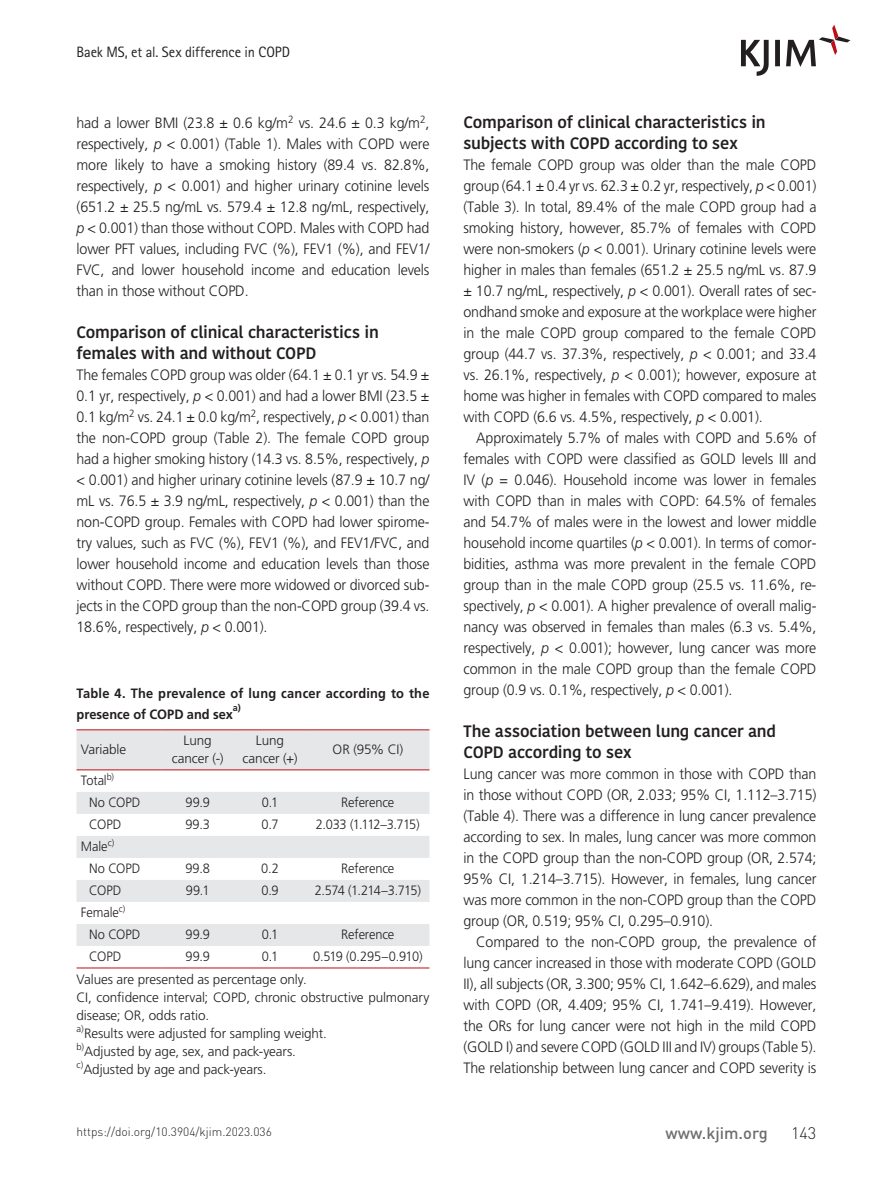
<style>
.page{position:relative;width:893px;height:1191px;background:#fff}
.page>*{position:absolute;margin:0;border:0;box-sizing:border-box;transform-origin:0 0}
.t1{font:600 16.5px/21px "Kohinoor Bangla";letter-spacing:-.01em;color:#231f20}
.t2{font:500 16.5px "DIN Pro";color:#6c6d70}
.t3{font:300 16.5px "DIN Pro";color:#231f20}
.t4{font:300 15px/21px "Frutiger LT Std";letter-spacing:-.01em;color:#231f20;text-align:justify;scale:.95 1}
.t5{font:15px "Rotis Sans Serif Std";letter-spacing:-.005em;color:#231f20;scale:.96 1}
.t6{font:300 13.5px/18px "Frutiger LT Std";letter-spacing:-.005em;color:#231f20;text-align:center}
.t7{font:300 13.5px/22px "Frutiger LT Std";letter-spacing:-.005em;color:#231f20;scale:.95 1}
.t8{font:700 13.5px/21px "Frutiger LT Std";letter-spacing:.015em;color:#231f20;scale:.95 1}
.t9{font:300 13.5px "Frutiger LT Std";letter-spacing:-.06em;color:#231f20;scale:.95 1}
.t10{font:300 13.5px "Frutiger LT Std";letter-spacing:-.045em;color:#231f20;scale:.95 1}
.t11{font:300 12px "DIN Pro";color:#231f20}
.t12{font:700 9.45px "Frutiger LT Std";color:#231f20;scale:.95 1}
.s1{font-style:italic}
</style>
<div class="page">
<svg style="left:741px;top:25px;width:109px;height:51px"></svg>
<svg style="left:77px;top:730px;width:352px;height:216px;fill:#e6e7e9"></svg>
<hr style="left:77px;top:729px;width:85px;height:1px;background:#bb1018">
<hr style="left:162px;top:729px;width:72px;height:1px;background:#bb1018">
<hr style="left:234px;top:729px;width:72px;height:1px;background:#bb1018">
<hr style="left:306px;top:729px;width:123px;height:1px;background:#bb1018">
<hr style="left:77px;top:769px;width:85px;height:1px;background:#bb1018">
<hr style="left:162px;top:769px;width:72px;height:1px;background:#bb1018">
<hr style="left:234px;top:769px;width:72px;height:1px;background:#bb1018">
<hr style="left:306px;top:769px;width:123px;height:1px;background:#bb1018">
<hr style="left:77px;top:967px;width:85px;height:1px;background:#bb1018">
<hr style="left:162px;top:967px;width:72px;height:1px;background:#bb1018">
<hr style="left:234px;top:967px;width:72px;height:1px;background:#bb1018">
<hr style="left:306px;top:967px;width:123px;height:1px;background:#bb1018">
<p class="t5" style="left:77px;top:43px;width:224px">Baek MS, et al. Sex difference in COPD</p>
<p class="t4" style="left:77px;top:112px;width:373px">had a lower BMI (23.8 ± 0.6 kg/m<sup>2</sup> vs. 24.6 ± 0.3 kg/m<sup>2</sup>, respectively, <span class="s1">p</span> &lt; 0.001) (Table 1). Males with COPD were more likely to have a smoking history (89.4 vs. 82.8%, respectively, <span class="s1">p</span> &lt; 0.001) and higher urinary cotinine levels (651.2 ± 25.5 ng/mL vs. 579.4 ± 12.8 ng/mL, respectively, <span class="s1">p</span> &lt; 0.001) than those without COPD. Males with COPD had lower PFT values, including FVC (%), FEV1 (%), and FEV1/ FVC, and lower household income and education levels than in those without COPD.</p>
<p class="t1" style="left:77px;top:321px;width:304px">Comparison of clinical characteristics in females with and without COPD</p>
<p class="t4" style="left:77px;top:364px;width:373px">The females COPD group was older (64.1 ± 0.1 yr vs. 54.9 ± 0.1 yr, respectively, <span class="s1">p</span> &lt; 0.001) and had a lower BMI (23.5 ± 0.1 kg/m<sup>2</sup> vs. 24.1 ± 0.0 kg/m<sup>2</sup>, respectively, <span class="s1">p</span> &lt; 0.001) than the non-COPD group (Table 2). The female COPD group had a higher smoking history (14.3 vs. 8.5%, respectively, <span class="s1">p </span>&lt; 0.001) and higher urinary cotinine levels (87.9 ± 10.7 ng/ mL vs. 76.5 ± 3.9 ng/mL, respectively, <span class="s1">p</span> &lt; 0.001) than the non-COPD group. Females with COPD had lower spirome&shy;try values, such as FVC (%), FEV1 (%), and FEV1/FVC, and lower household income and education levels than those without COPD. There were more widowed or divorced sub&shy;jects in the COPD group than the non-COPD group (39.4 vs.<br>18.6%, respectively, <span class="s1">p</span> &lt; 0.001).</p>
<p class="t8" style="left:77px;top:682px;width:373px">Table 4. The prevalence of lung cancer according to the presence of COPD and sex</p>
<p class="t12" style="left:233px;top:702px;width:10px">a)</p>
<p class="t6" style="left:81px;top:741px;width:47px">Variable</p>
<p class="t6" style="left:172px;top:732px;width:53px">Lung cancer (-)</p>
<p class="t6" style="left:243px;top:732px;width:56px">Lung cancer (+)</p>
<p class="t6" style="left:333px;top:741px;width:72px">OR (95% CI)</p>
<p class="t7" style="left:89px;top:770px;width:55px;text-indent:-9px">Total<sup>b)<br></sup>No COPD</p>
<p class="t7" style="left:186px;top:792px;width:27px">99.9</p>
<p class="t7" style="left:262px;top:792px;width:19px">0.1</p>
<p class="t7" style="left:341px;top:792px;width:57px">Reference</p>
<p class="t7" style="left:89px;top:814px;width:35px">COPD</p>
<p class="t7" style="left:185px;top:814px;width:27px">99.3</p>
<p class="t7" style="left:261px;top:814px;width:19px">0.7</p>
<p class="t9" style="left:316px;top:817px;width:111px">2.033 (1.112–3.715)</p>
<p class="t7" style="left:89px;top:836px;width:55px;text-indent:-8px">Male<sup>c)<br></sup>No COPD</p>
<p class="t7" style="left:185px;top:858px;width:27px">99.8</p>
<p class="t7" style="left:261px;top:858px;width:20px">0.2</p>
<p class="t7" style="left:341px;top:858px;width:57px">Reference</p>
<p class="t7" style="left:89px;top:880px;width:35px">COPD</p>
<p class="t7" style="left:186px;top:880px;width:26px">99.1</p>
<p class="t7" style="left:261px;top:880px;width:20px">0.9</p>
<p class="t9" style="left:315px;top:883px;width:113px">2.574 (1.214–3.715)</p>
<p class="t7" style="left:89px;top:902px;width:55px;text-indent:-9px">Female<sup>c)<br></sup>No COPD</p>
<p class="t7" style="left:186px;top:924px;width:27px">99.9</p>
<p class="t7" style="left:262px;top:924px;width:19px">0.1</p>
<p class="t7" style="left:341px;top:924px;width:57px">Reference</p>
<p class="t7" style="left:89px;top:946px;width:35px">COPD</p>
<p class="t7" style="left:186px;top:946px;width:27px">99.9</p>
<p class="t7" style="left:262px;top:946px;width:19px">0.1</p>
<p class="t10" style="left:313px;top:949px;width:117px">0.519 (0.295–0.910)</p>
<p class="t6" style="left:77px;top:970px;width:354px;text-align:left">Values are presented as percentage only.<br>CI, confidence interval; COPD, chronic obstructive pulmonary disease; OR, odds ratio.<br><sup>a)</sup>Results were adjusted for sampling weight.<br><sup>b)</sup>Adjusted by age, sex, and pack-years.<br><sup>c)</sup>Adjusted by age and pack-years.</p>
<p class="t1" style="left:463px;top:111px;width:304px">Comparison of clinical characteristics in subjects with COPD according to sex</p>
<p class="t4" style="left:463px;top:154px;width:373px">The female COPD group was older than the male COPD group (64.1 ± 0.4 yr vs. 62.3 ± 0.2 yr, respectively, <span class="s1">p</span> &lt; 0.001) (Table 3). In total, 89.4% of the male COPD group had a smoking history, however, 85.7% of females with COPD were non-smokers (<span class="s1">p</span> &lt; 0.001). Urinary cotinine levels were higher in males than females (651.2 ± 25.5 ng/mL vs. 87.9 ± 10.7 ng/mL, respectively, <span class="s1">p</span> &lt; 0.001). Overall rates of sec&shy;ondhand smoke and exposure at the workplace were higher in the male COPD group compared to the female COPD group (44.7 vs. 37.3%, respectively, <span class="s1">p</span> &lt; 0.001; and 33.4 vs. 26.1%, respectively, <span class="s1">p</span> &lt; 0.001); however, exposure at home was higher in females with COPD compared to males with COPD (6.6 vs. 4.5%, respectively, <span class="s1">p</span> &lt; 0.001).</p>
<p class="t4" style="left:463px;top:427px;width:373px;text-indent:13px">Approximately 5.7% of males with COPD and 5.6% of females with COPD were classified as GOLD levels III and IV (<span class="s1">p</span> = 0.046). Household income was lower in females with COPD than in males with COPD: 64.5% of females and 54.7% of males were in the lowest and lower middle household income quartiles (<span class="s1">p</span> &lt; 0.001). In terms of comor&shy;bidities, asthma was more prevalent in the female COPD group than in the male COPD group (25.5 vs. 11.6%, re&shy;spectively, <span class="s1">p</span> &lt; 0.001). A higher prevalence of overall malig&shy;nancy was observed in females than males (6.3 vs. 5.4%, respectively, <span class="s1">p</span> &lt; 0.001); however, lung cancer was more common in the male COPD group than the female COPD group (0.9 vs. 0.1%, respectively, <span class="s1">p</span> &lt; 0.001).</p>
<p class="t1" style="left:463px;top:720px;width:314px">The association between lung cancer and<br>COPD according to sex</p>
<p class="t4" style="left:463px;top:763px;width:373px">Lung cancer was more common in those with COPD than in those without COPD (OR, 2.033; 95% CI, 1.112–3.715) (Table 4). There was a difference in lung cancer prevalence according to sex. In males, lung cancer was more common in the COPD group than the non-COPD group (OR, 2.574; 95% CI, 1.214–3.715). However, in females, lung cancer was more common in the non-COPD group than the COPD group (OR, 0.519; 95% CI, 0.295–0.910).</p>
<p class="t4" style="left:463px;top:931px;width:373px;text-indent:13px">Compared to the non-COPD group, the prevalence of lung cancer increased in those with moderate COPD (GOLD II), all subjects (OR, 3.300; 95% CI, 1.642–6.629), and males with COPD (OR, 4.409; 95% CI, 1.741–9.419). However, the ORs for lung cancer were not high in the mild COPD (GOLD I) and severe COPD (GOLD III and IV) groups (Table 5).<br>The relationship between lung cancer and COPD severity is</p>
<p class="t11" style="left:77px;top:1123px;width:197px">https://doi.org/10.3904/kjim.2023.036</p>
<p class="t2" style="left:666px;top:1121px;width:104px">www.kjim.org</p>
<p class="t3" style="left:791px;top:1121px;width:27px">143</p>
</div>
